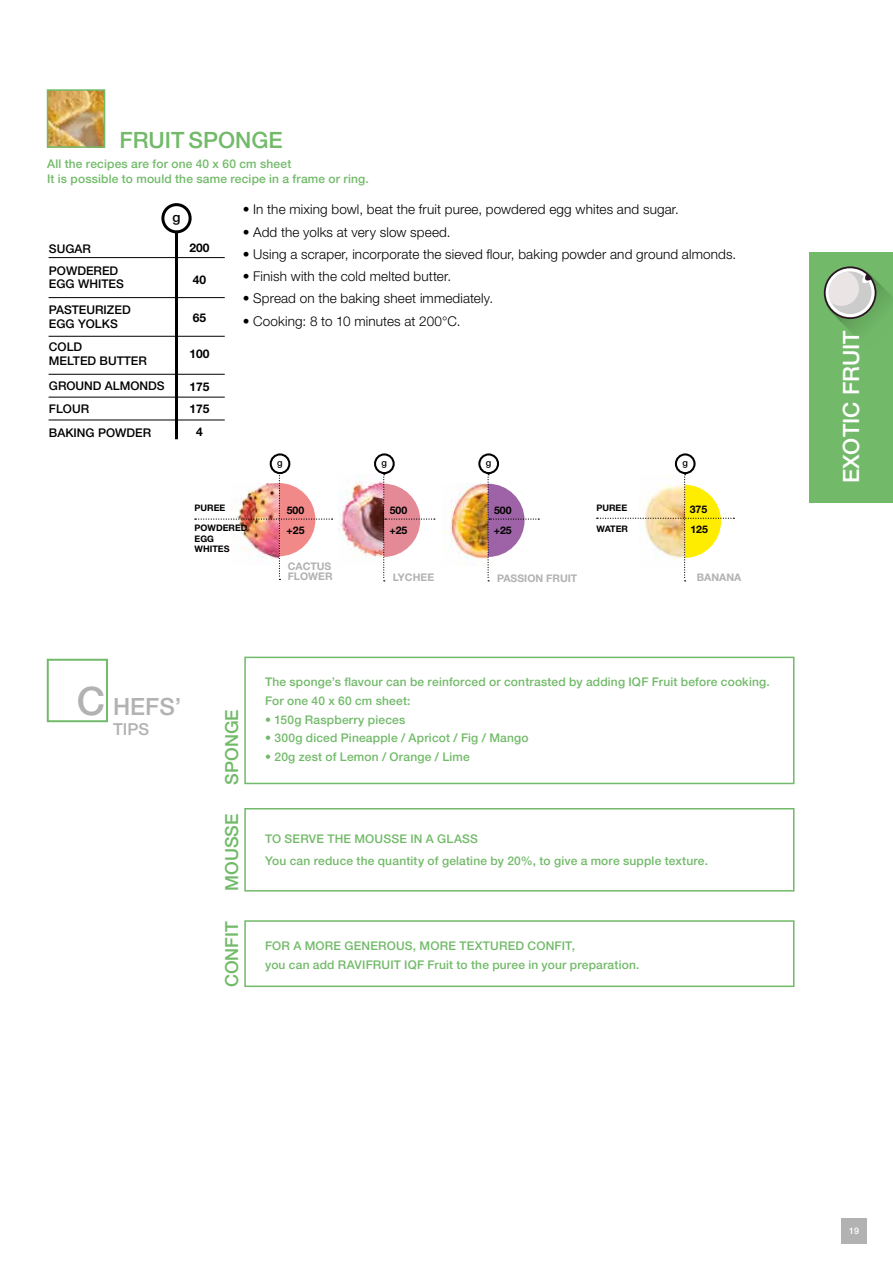
<style>
.page{position:relative;width:893px;height:1263px;background:#fff}
.page>*{position:absolute;margin:0;border:0;box-sizing:border-box;transform-origin:0 0}
.t1{font:500 23.85px "Helvetica Neue LT Std";color:#b2b2b2}
.t2{font:500 22.5px "Helvetica Neue LT Std";color:#fff}
.t3{font:500 22.5px "Helvetica Neue LT Std";color:#72ba69}
.t4{font:500 18px "Helvetica Neue LT Std";color:#72ba69}
.t5{font:500 16.5px "Helvetica Neue LT Std";color:#b2b2b2}
.t6{font:300 13.5px "Helvetica Neue LT Std";letter-spacing:.01em;color:#000}
.t7{font:500 13.5px "Helvetica Neue LT Std";color:#000}
.t8{font:500 12px/15px "Helvetica Neue LT Std";letter-spacing:.015em;color:#72ba69}
.t9{font:500 12px/13.5px "Helvetica Neue LT Std";color:#000}
.t10{font:700 12px/22.8px "Helvetica Neue LT Std";color:#000;text-align:center}
.t11{font:700 10.5px/10.5px "Helvetica Neue LT Std";color:#b2b2b2}
.t12{font:700 10.5px "Helvetica Neue LT Std";color:#000}
.t13{font:500 9.3px "Helvetica Neue LT Std";color:#000}
.t14{font:700 9px/10.5px "Helvetica Neue LT Std";color:#000}
.t15{font:500 9px "Helvetica Neue LT Std";color:#fff}
.s1{font-size:39.3px}
</style>
<div class="page">
<div style="left:841px;top:1218px;width:26px;height:26px;background:#b2b2b2"></div>
<img style="left:444px;top:484px;width:43px;height:75px">
<img style="left:338px;top:476px;width:45px;height:82px">
<div style="left:270px;top:453px;width:20px;height:21px;border:2px solid #000;border-radius:50%"></div>
<svg style="left:375px;top:454px;width:19px;height:19px"></svg>
<div style="left:374px;top:453px;width:21px;height:21px;border:2px solid #000;border-radius:50%"></div>
<svg style="left:479px;top:454px;width:19px;height:19px"></svg>
<div style="left:478px;top:453px;width:21px;height:21px;border:2px solid #000;border-radius:50%"></div>
<div style="left:675px;top:453px;width:21px;height:21px;border:2px solid #000;border-radius:50%"></div>
<svg style="left:597px;top:474px;width:137px;height:107px"></svg>
<img style="left:195px;top:473px;width:138px;height:107px">
<svg style="left:383px;top:474px;width:52px;height:107px"></svg>
<svg style="left:487px;top:474px;width:52px;height:107px"></svg>
<img style="left:50px;top:92px;width:52px;height:53px">
<div style="left:47px;top:89px;width:58px;height:59px;border:2px solid #72ba69"></div>
<div style="left:47px;top:659px;width:61px;height:63px;border:2px solid #71ba69"></div>
<div style="left:809px;top:252px;width:84px;height:251px;background:#72ba69"></div>
<svg style="left:824px;top:267px;width:52px;height:52px"></svg>
<div style="left:824px;top:266px;width:52px;height:53px;border:2px solid #281620;border-radius:50%"></div>
<svg style="left:823px;top:266px;width:49px;height:47px;background:#c1c8bd"></svg>
<div style="left:244px;top:657px;width:550px;height:127px;border:2px solid #71ba69"></div>
<div style="left:244px;top:920px;width:550px;height:67px;border:2px solid #71ba69"></div>
<div style="left:244px;top:808px;width:550px;height:83px;border:2px solid #71ba69"></div>
<hr style="left:49px;top:257px;width:176px;height:1px;background:#000">
<hr style="left:49px;top:397px;width:176px;height:1px;background:#000">
<hr style="left:49px;top:420px;width:176px;height:1px;background:#000">
<hr style="left:49px;top:336px;width:176px;height:1px;background:#000">
<hr style="left:49px;top:374px;width:176px;height:1px;background:#000">
<hr style="left:49px;top:297px;width:176px;height:1px;background:#000">
<hr style="left:175px;top:230px;width:3px;height:209px;background:#000">
<div style="left:161px;top:203px;width:31px;height:30px;border:3px solid #000;border-radius:50%"></div>
<h2 class="t3" style="left:119px;top:127px;width:165px">FRUIT SPONGE</h2>
<p class="t8" style="left:47px;top:156px;width:323px">All the recipes are for one 40 x 60 cm sheet<br>It is possible to mould the same recipe in a frame or ring.</p>
<p class="t9" style="left:49px;top:241px;width:43px">SUGAR</p>
<p class="t9" style="left:49px;top:264px;width:76px">POWDERED<br>EGG WHITES</p>
<p class="t9" style="left:49px;top:303px;width:83px">PASTEURIZED<br>EGG YOLKS</p>
<p class="t9" style="left:49px;top:340px;width:100px">COLD<br>MELTED BUTTER</p>
<p class="t9" style="left:49px;top:374px;width:117px;line-height:23.4px">GROUND ALMONDS<br>FLOUR<br>BAKING POWDER</p>
<p class="t7" style="left:172px;top:209px;width:10px">g</p>
<p class="t10" style="left:190px;top:236px;width:22px">200</p>
<p class="t10" style="left:193px;top:268px;width:15px">40</p>
<p class="t10" style="left:193px;top:306px;width:15px">65</p>
<p class="t10" style="left:190px;top:342px;width:22px">100</p>
<p class="t10" style="left:190px;top:375px;width:22px">175<br>175<br>4</p>
<p class="t6" style="left:243px;top:201px;width:438px">• In the mixing bowl, beat the fruit puree, powdered egg whites and sugar.</p>
<p class="t6" style="left:243px;top:224px;width:209px">• Add the yolks at very slow speed.</p>
<p class="t6" style="left:243px;top:246px;width:495px">• Using a scraper, incorporate the sieved flour, baking powder and ground almonds.</p>
<p class="t6" style="left:243px;top:268px;width:210px">• Finish with the cold melted butter.</p>
<p class="t6" style="left:243px;top:290px;width:252px">• Spread on the baking sheet immediately.</p>
<p class="t6" style="left:243px;top:313px;width:219px">• Cooking: 8 to 10 minutes at 200°C.</p>
<p class="t13" style="left:277px;top:457px;width:7px">g</p>
<p class="t13" style="left:382px;top:457px;width:7px">g</p>
<p class="t13" style="left:486px;top:457px;width:7px">g</p>
<p class="t13" style="left:682px;top:457px;width:7px">g</p>
<p class="t14" style="left:195px;top:502px;width:32px">PUREE</p>
<p class="t14" style="left:596px;top:502px;width:32px">PUREE</p>
<p class="t12" style="left:287px;top:504px;width:19px">500</p>
<p class="t12" style="left:390px;top:504px;width:19px">500</p>
<p class="t12" style="left:494px;top:504px;width:19px">500</p>
<p class="t12" style="left:690px;top:502px;width:19px">375</p>
<p class="t14" style="left:195px;top:523px;width:55px">POWDERED</p>
<p class="t14" style="left:596px;top:523px;width:33px">WATER</p>
<p class="t14" style="left:195px;top:533px;width:36px">EGG<br>WHITES</p>
<p class="t12" style="left:287px;top:523px;width:19px">+25</p>
<p class="t12" style="left:389px;top:523px;width:19px">+25</p>
<p class="t12" style="left:494px;top:523px;width:19px">+25</p>
<p class="t12" style="left:690px;top:523px;width:19px">125</p>
<p class="t11" style="left:288px;top:560px;width:46px">CACTUS<br>FLOWER</p>
<p class="t11" style="left:393px;top:572px;width:43px">LYCHEE</p>
<p class="t11" style="left:497px;top:572px;width:82px">PASSION FRUIT</p>
<p class="t11" style="left:697px;top:571px;width:46px">BANANA</p>
<h1 class="t1" style="left:77px;top:692px;width:106px"><span class="s1">C</span> HEFS’</h1>
<h3 class="t5" style="left:113px;top:719px;width:38px">TIPS</h3>
<h3 class="t4" style="left:221px;top:784px;width:77px;rotate:-90deg">SPONGE</h3>
<h3 class="t4" style="left:221px;top:891px;width:79px;rotate:-90deg">MOUSSE</h3>
<h3 class="t4" style="left:221px;top:987px;width:68px;rotate:-90deg">CONFIT</h3>
<p class="t8" style="left:265px;top:673px;width:506px;line-height:18.6px">The sponge’s flavour can be reinforced or contrasted by adding IQF Fruit before cooking.<br>For one 40 x 60 cm sheet:</p>
<p class="t8" style="left:265px;top:712px;width:142px">• 150g Raspberry pieces</p>
<p class="t8" style="left:265px;top:730px;width:265px">• 300g diced Pineapple / Apricot / Fig / Mango</p>
<p class="t8" style="left:265px;top:749px;width:206px">• 20g zest of Lemon / Orange / Lime</p>
<p class="t8" style="left:265px;top:827px;width:444px;line-height:22.2px">TO SERVE THE MOUSSE IN A GLASS<br>You can reduce the quantity of gelatine by 20%, to give a more supple texture.</p>
<p class="t8" style="left:265px;top:936px;width:376px;line-height:19.2px">FOR A MORE GENEROUS, MORE TEXTURED CONFIT,<br>you can add RAVIFRUIT IQF Fruit to the puree in your preparation.</p>
<h2 class="t2" style="left:838px;top:483px;width:154px;rotate:-90deg">EXOTIC FRUIT</h2>
<p class="t15" style="left:849px;top:1226px;width:12px">19</p>
</div>
